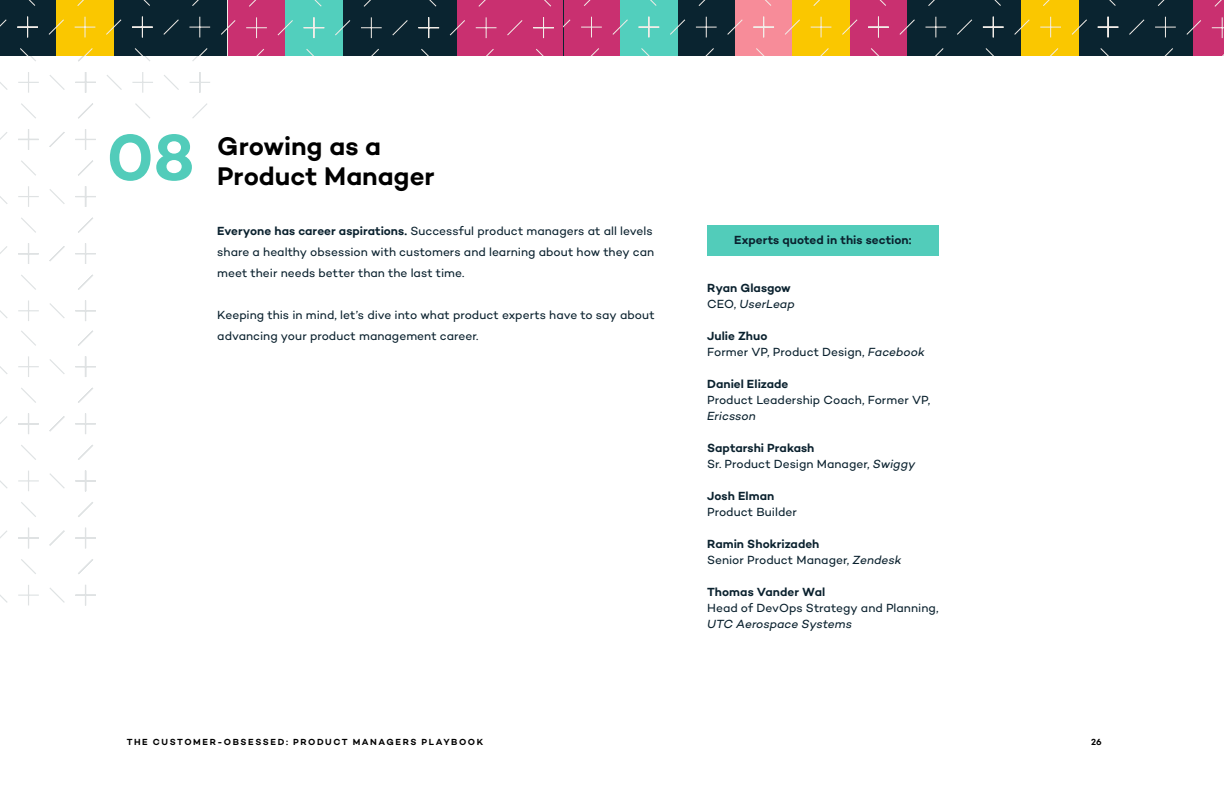
<style>
.page{position:relative;width:1224px;height:792px;background:#fff}
.page>*{position:absolute;margin:0;border:0;box-sizing:border-box;transform-origin:0 0}
.t1{font:600 66px "Campton";color:#52ccba}
.t2{font:600 26px/30px "Campton";color:#000}
.t3{font:12px/21px "Campton";color:#0a212e}
.t4{font:600 12px/16px "Campton";color:#0a212e}
.t5{font:italic 12px "Campton";color:#0a212e}
.t6{font:600 9px "Campton";letter-spacing:.175em;color:#000}
.s1{font-weight:600}
.s2{font-weight:400}
.s3{font-weight:400;font-style:italic}
.s4{font-style:italic}
</style>
<div class="page">
<svg style="left:0;top:56px;width:210px;height:265px"></svg>
<svg style="left:0;top:330px;width:96px;height:276px"></svg>
<div style="left:106px;top:127px;width:111px;height:478px;background:#fff"></div>
<svg style="left:0;top:0;width:1224px;height:56px;background:#6c5450"></svg>
<div style="left:707px;top:225px;width:232px;height:31px;background:#52ccba"></div>
<h1 class="t1" style="left:107px;top:115px;width:90px">08</h1>
<h2 class="t2" style="left:217px;top:130px;width:219px">Growing as a<br>Product Manager</h2>
<p class="t3" style="left:217px;top:220px;width:438px"><span class="s1">Everyone has career aspirations.</span> Successful product managers at all levels share a healthy obsession with customers and learning about how they can meet their needs better than the last time.</p>
<p class="t3" style="left:217px;top:304px;width:439px">Keeping this in mind, let’s dive into what product experts have to say about advancing your product management career.</p>
<p class="t4" style="left:734px;top:232px;width:179px">Experts quoted in this section:</p>
<p class="t4" style="left:707px;top:280px;width:89px">Ryan Glasgow<br><span class="s2">CEO,</span> <span class="s3">UserLeap</span></p>
<p class="t3" style="left:707px;top:328px;width:219px;line-height:16px"><span class="s1">Julie Zhuo<br></span>Former VP, Product Design, <span class="s4">Facebook</span></p>
<p class="t4" style="left:707px;top:376px;width:83px">Daniel Elizade</p>
<p class="t3" style="left:707px;top:389px;width:225px">Product Leadership Coach, Former VP,</p>
<p class="t5" style="left:707px;top:408px;width:50px">Ericsson</p>
<p class="t3" style="left:707px;top:440px;width:210px;line-height:16px"><span class="s1">Saptarshi Prakash<br></span>Sr. Product Design Manager, <span class="s4">Swiggy</span></p>
<p class="t4" style="left:707px;top:488px;width:69px">Josh Elman</p>
<p class="t3" style="left:707px;top:501px;width:91px">Product Builder</p>
<p class="t3" style="left:707px;top:536px;width:196px;line-height:16px"><span class="s1">Ramin Shokrizadeh<br></span>Senior Product Manager, <span class="s4">Zendesk</span></p>
<p class="t4" style="left:707px;top:584px;width:120px">Thomas Vander Wal</p>
<p class="t3" style="left:707px;top:597px;width:233px">Head of DevOps Strategy and Planning,</p>
<p class="t5" style="left:707px;top:616px;width:146px">UTC Aerospace Systems</p>
<p class="t6" style="left:127px;top:736px;width:358px">THE CUSTOMER-OBSESSED: PRODUCT MANAGERS PLAYBOOK</p>
<p class="t6" style="left:1091px;top:736px;width:12px">26</p>
</div>
